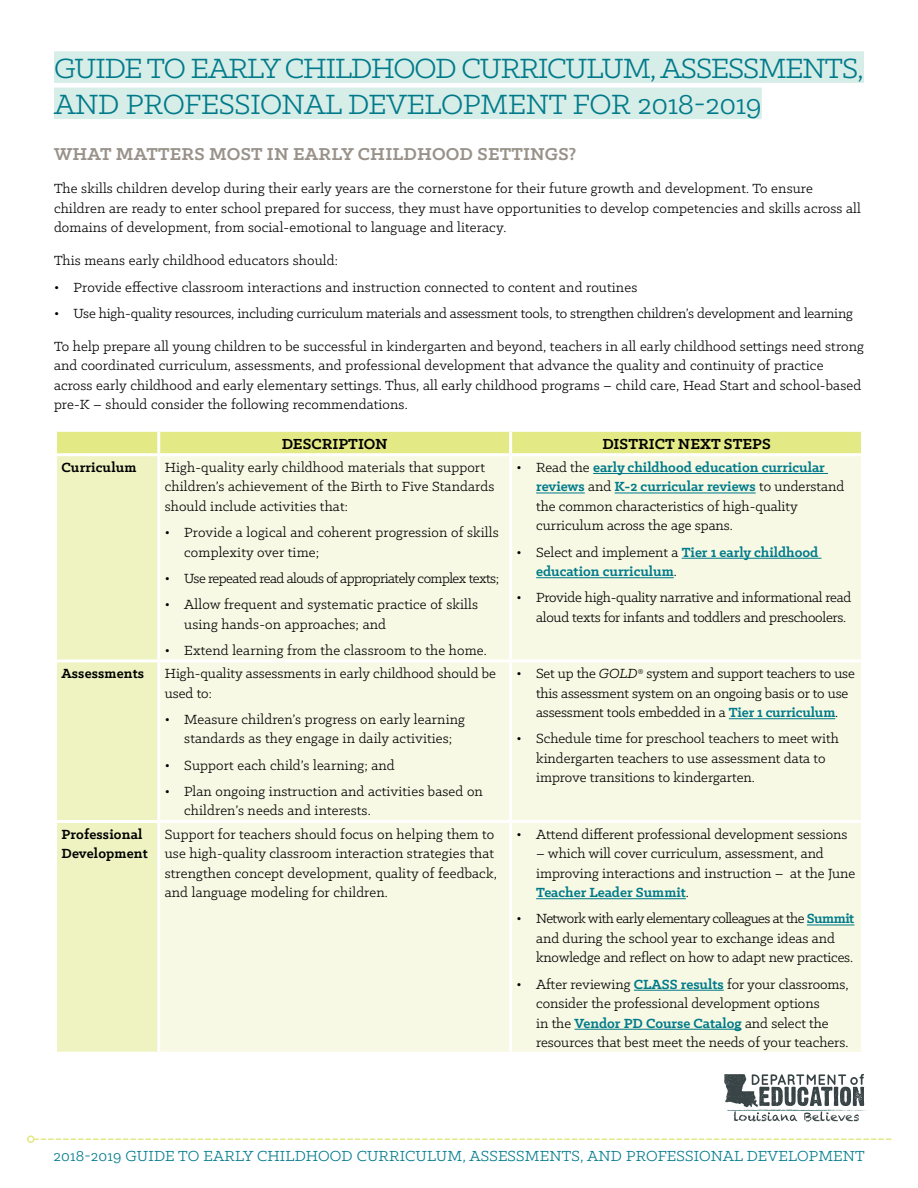
<style>
.page{position:relative;width:918px;height:1188px;background:#fff}
.page>*{position:absolute;margin:0;border:0;box-sizing:border-box;transform-origin:0 0}
.t1{font:31.5px/36.3px "Klinic Slab";letter-spacing:-.03em;color:#007a8a}
.Subhead{font:700 19.5px "Klinic Slab";letter-spacing:.01em;color:#99928a}
.t2{font:16.5px "Klinic Slab";letter-spacing:.01em;color:#007a8a}
.Table_Headers{font:700 16.5px "Klinic Slab";color:#000}
.Body{font:15px/19.5px "Klinic Slab";letter-spacing:.01em;color:#000}
.List_Paragraph{font:15px/19.5px "Klinic Slab";color:#000}
.Bullets{font:15px/19.5px "Klinic Slab";color:#000}
.Body-2{font:15px "Klinic Slab";letter-spacing:-.01em;color:#000}
.List_Paragraph-2{font:700 15px/19.5px "Klinic Slab";color:#007a8a}
.List_Paragraph-3{font:15px "Klinic Slab";letter-spacing:-.035em;color:#000}
.Body-3{font:700 15px/19.5px "Klinic Slab";letter-spacing:.01em;color:#000}
.s1{font-weight:700;color:#007a8a}
.s2{font-weight:400;color:#000}
.s3{font-style:italic}
</style>
<div class="page">
<svg style="left:34px;top:1138px;width:857px;height:2px"></svg>
<div style="left:27px;top:1135px;width:7px;height:8px;border:2px solid #e3e985;border-radius:50%"></div>
<div style="left:54px;top:51px;width:810px;height:32px;background:#d6ede8"></div>
<div style="left:54px;top:88px;width:708px;height:31px;background:#d6ede8"></div>
<div style="left:57px;top:432px;width:804px;height:21px;background:#e3e985"></div>
<div style="left:57px;top:456px;width:100px;height:596px;background:#eff3c1"></div>
<div style="left:160px;top:456px;width:701px;height:596px;background:#f7f9e4"></div>
<hr style="left:157px;top:432px;width:3px;height:21px;background:#fff">
<hr style="left:509px;top:432px;width:3px;height:21px;background:#fff">
<hr style="left:509px;top:456px;width:3px;height:203px;background:#fff">
<hr style="left:54px;top:659px;width:105px;height:3px;background:#fff">
<hr style="left:159px;top:659px;width:352px;height:3px;background:#fff">
<hr style="left:511px;top:659px;width:353px;height:3px;background:#fff">
<hr style="left:509px;top:662px;width:3px;height:158px;background:#fff">
<hr style="left:54px;top:820px;width:105px;height:3px;background:#fff">
<hr style="left:159px;top:820px;width:352px;height:3px;background:#fff">
<hr style="left:511px;top:820px;width:353px;height:3px;background:#fff">
<hr style="left:509px;top:823px;width:3px;height:229px;background:#fff">
<hr style="left:593px;top:473px;width:235px;height:1px;background:#007a8a">
<hr style="left:536px;top:493px;width:49px;height:1px;background:#007a8a">
<hr style="left:615px;top:493px;width:141px;height:1px;background:#007a8a">
<hr style="left:682px;top:558px;width:140px;height:1px;background:#007a8a">
<hr style="left:536px;top:577px;width:138px;height:1px;background:#007a8a">
<hr style="left:729px;top:718px;width:106px;height:1px;background:#007a8a">
<hr style="left:536px;top:898px;width:150px;height:1px;background:#007a8a">
<hr style="left:807px;top:925px;width:47px;height:1px;background:#007a8a">
<hr style="left:634px;top:990px;width:90px;height:1px;background:#007a8a">
<hr style="left:575px;top:1029px;width:167px;height:1px;background:#007a8a">
<svg style="left:724px;top:1074px;width:140px;height:48px"></svg>
<img style="left:727px;top:1109px;width:65px;height:2px">
<p class="t1" style="left:54px;top:49px;width:812px">GUIDE TO EARLY CHILDHOOD CURRICULUM, ASSESSMENTS,<br>AND PROFESSIONAL DEVELOPMENT FOR 2018-2019</p>
<p class="Subhead" style="left:54px;top:142px;width:524px">WHAT MATTERS MOST IN EARLY CHILDHOOD SETTINGS?</p>
<p class="Body" style="left:54px;top:179px;width:808px">The skills children develop during their early years are the cornerstone for their future growth and development. To ensure children are ready to enter school prepared for success, they must have opportunities to develop competencies and skills across all domains of development, from social-emotional to language and literacy.</p>
<p class="Body" style="left:54px;top:251px;width:285px">This means early childhood educators should:</p>
<p class="Body" style="left:54px;top:277px;width:585px">• Provide effective classroom interactions and instruction connected to content and routines</p>
<p class="Body-2" style="left:54px;top:304px;width:800px">• Use high-quality resources, including curriculum materials and assessment tools, to strengthen children’s development and learning</p>
<p class="Body" style="left:54px;top:336px;width:811px">To help prepare all young children to be successful in kindergarten and beyond, teachers in all early childhood settings need strong and coordinated curriculum, assessments, and professional development that advance the quality and continuity of practice across early childhood and early elementary settings. Thus, all early childhood programs – child care, Head Start and school-based pre-K – should consider the following recommendations.</p>
<p class="Table_Headers" style="left:282px;top:433px;width:108px">DESCRIPTION</p>
<p class="Table_Headers" style="left:602px;top:433px;width:170px">DISTRICT NEXT STEPS</p>
<p class="Body-3" style="left:62px;top:457px;width:77px">Curriculum</p>
<p class="Body" style="left:165px;top:457px;width:331px">High-quality early childhood materials that support children’s achievement of the Birth to Five Standards should include activities that:</p>
<p class="List_Paragraph" style="left:184px;top:522px;width:316px;text-indent:-20px">• Provide a logical and coherent progression of skills complexity over time;</p>
<p class="List_Paragraph-3" style="left:165px;top:569px;width:336px">• Use repeated read alouds of appropriately complex texts;</p>
<p class="List_Paragraph" style="left:184px;top:594px;width:295px;text-indent:-20px">• Allow frequent and systematic practice of skills using hands-on approaches; and</p>
<p class="List_Paragraph" style="left:165px;top:640px;width:324px">• Extend learning from the classroom to the home.</p>
<p class="List_Paragraph" style="left:536px;top:457px;width:310px;text-indent:-20px">• Read the <span class="s1">early childhood education curricular reviews</span> and <span class="s1">K-2 curricular reviews</span> to understand the common characteristics of high-quality curriculum across the age spans.</p>
<p class="List_Paragraph-2" style="left:536px;top:542px;width:284px;text-indent:-20px"><span class="s2">• Select and implement a</span> Tier 1 early childhood education curriculum<span class="s2">.</span></p>
<p class="List_Paragraph" style="left:536px;top:588px;width:317px;text-indent:-20px">• Provide high-quality narrative and informational read aloud texts for infants and toddlers and preschoolers.</p>
<p class="Body-3" style="left:62px;top:663px;width:84px">Assessments</p>
<p class="Body" style="left:165px;top:663px;width:333px">High-quality assessments in early childhood should be used to:</p>
<p class="List_Paragraph" style="left:165px;top:709px;width:302px;text-align:center">• Measure children’s progress on early learning standards as they engage in daily activities;</p>
<p class="List_Paragraph" style="left:165px;top:755px;width:232px">• Support each child’s learning; and</p>
<p class="List_Paragraph" style="left:184px;top:781px;width:300px;text-indent:-20px">• Plan ongoing instruction and activities based on children’s needs and interests.</p>
<p class="List_Paragraph" style="left:536px;top:663px;width:320px;text-indent:-20px">• Set up the <span class="s3">GOLD®</span> system and support teachers to use this assessment system on an ongoing basis or to use assessment tools embedded in a <span class="s1">Tier 1 curriculum</span>.</p>
<p class="List_Paragraph" style="left:536px;top:729px;width:304px;text-indent:-20px">• Schedule time for preschool teachers to meet with kindergarten teachers to use assessment data to improve transitions to kindergarten.</p>
<p class="Body-3" style="left:62px;top:824px;width:88px">Professional<br>Development</p>
<p class="Body" style="left:165px;top:824px;width:334px">Support for teachers should focus on helping them to use high-quality classroom interaction strategies that strengthen concept development, quality of feedback, and language modeling for children.</p>
<p class="Bullets" style="left:517px;top:824px;width:332px">• Attend different professional development sessions</p>
<p class="Bullets" style="left:536px;top:843px;width:321px">– which will cover curriculum, assessment, and improving interactions and instruction – at the June<br><span class="s1">Teacher Leader Summit</span>.</p>
<p class="Bullets" style="left:536px;top:909px;width:320px;text-indent:-20px">• Network with early elementary colleagues at the <span class="s1">Summit </span>and during the school year to exchange ideas and knowledge and reflect on how to adapt new practices.</p>
<p class="Bullets" style="left:536px;top:974px;width:314px;text-indent:-20px">• After reviewing <span class="s1">CLASS results</span> for your classrooms, consider the professional development options<br>in the <span class="s1">Vendor PD Course Catalog</span> and select the resources that best meet the needs of your teachers.</p>
<p class="t2" style="left:54px;top:1145px;width:813px">2018-2019 GUIDE TO EARLY CHILDHOOD CURRICULUM, ASSESSMENTS, AND PROFESSIONAL DEVELOPMENT</p>
</div>
